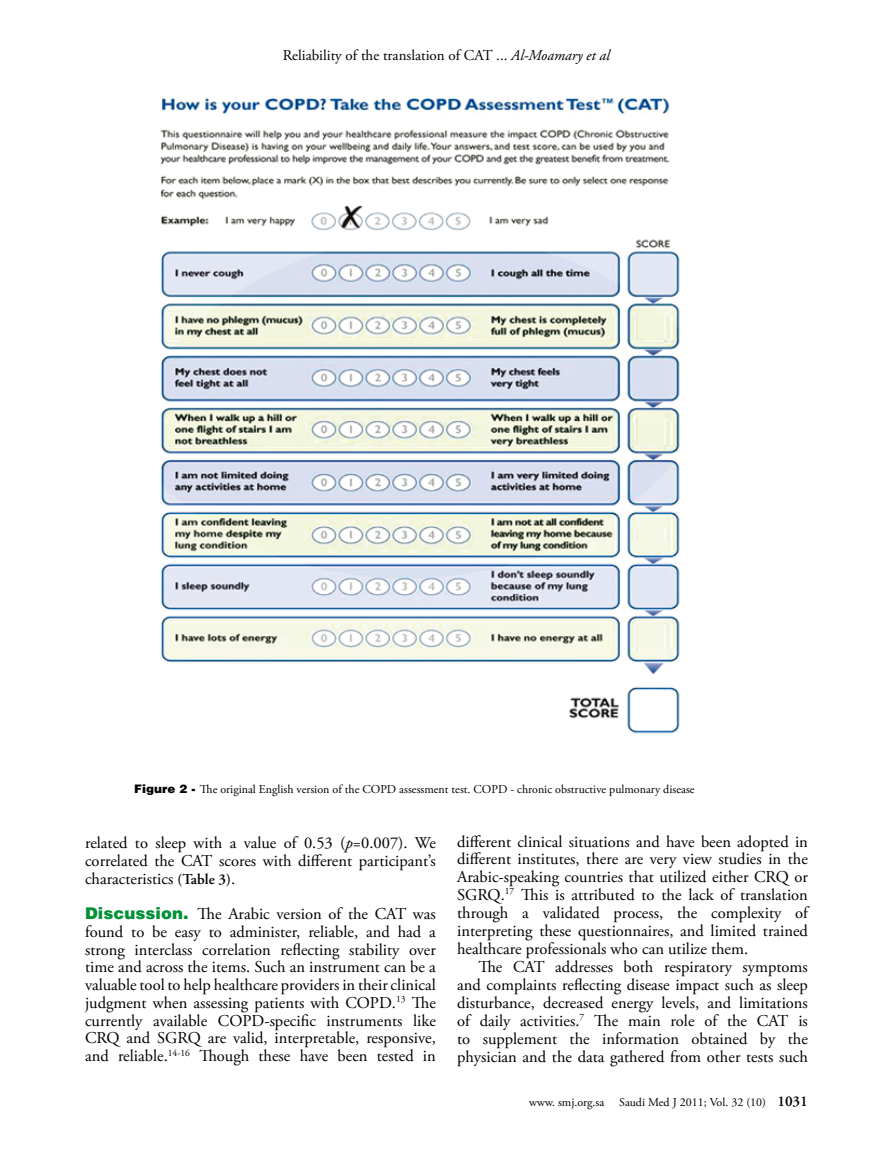
<style>
.page{position:relative;width:893px;height:1149px;background:#fff}
.page>*{position:absolute;margin:0;border:0;box-sizing:border-box;transform-origin:0 0}
.t1{font:16.5px/17.7px "Adobe Garamond Pro";color:#000;text-align:justify}
.t2{font:15px "Adobe Garamond Pro";color:#000}
.t3{font:12px "Adobe Garamond Pro";color:#000}
.s1{font-style:italic}
.s2{font-family:"Helvetica";font-weight:900}
.s3{font-weight:600;font-size:15px}
.s4{font-family:"Helvetica";font-weight:900;color:#009036}
</style>
<div class="page">
<img style="left:153px;top:98px;width:527px;height:637px">
<p class="t2" style="left:283px;top:46px;width:329px">Reliability of the translation of CAT ... <span class="s1">Al-Moamary et al</span></p>
<p class="t3" style="left:134px;top:782px;width:562px"><span class="s2">Figure 2 -</span> The original English version of the COPD assessment test. COPD - chronic obstructive pulmonary disease</p>
<p class="t1" style="left:85px;top:834px;width:352px">related to sleep with a value of 0.53 (<span class="s1">p</span>=0.007). We correlated the CAT scores with different participant’s characteristics <span class="s3">(Table 3)</span>.</p>
<p class="t1" style="left:85px;top:905px;width:352px"><span class="s4">Discussion.</span> The Arabic version of the CAT was found to be easy to administer, reliable, and had a strong interclass correlation reflecting stability over time and across the items. Such an instrument can be a valuable tool to help healthcare providers in their clinical judgment when assessing patients with COPD.<sup>13</sup> The currently available COPD-specific instruments like CRQ and SGRQ are valid, interpretable, responsive, and reliable.<sup>14-16</sup> Though these have been tested in</p>
<p class="t1" style="left:457px;top:832px;width:352px">different clinical situations and have been adopted in different institutes, there are very view studies in the Arabic-speaking countries that utilized either CRQ or SGRQ.<sup>17</sup> This is attributed to the lack of translation through a validated process, the complexity of interpreting these questionnaires, and limited trained healthcare professionals who can utilize them.</p>
<p class="t1" style="left:457px;top:957px;width:352px;text-indent:21px">The CAT addresses both respiratory symptoms and complaints reflecting disease impact such as sleep disturbance, decreased energy levels, and limitations of daily activities.<sup>7</sup> The main role of the CAT is to supplement the information obtained by the physician and the data gathered from other tests such</p>
<p class="t3" style="left:529px;top:1094px;width:280px">www. smj.org.sa Saudi Med J 2011; Vol. 32 (10) <span class="s3">1031</span></p>
</div>
